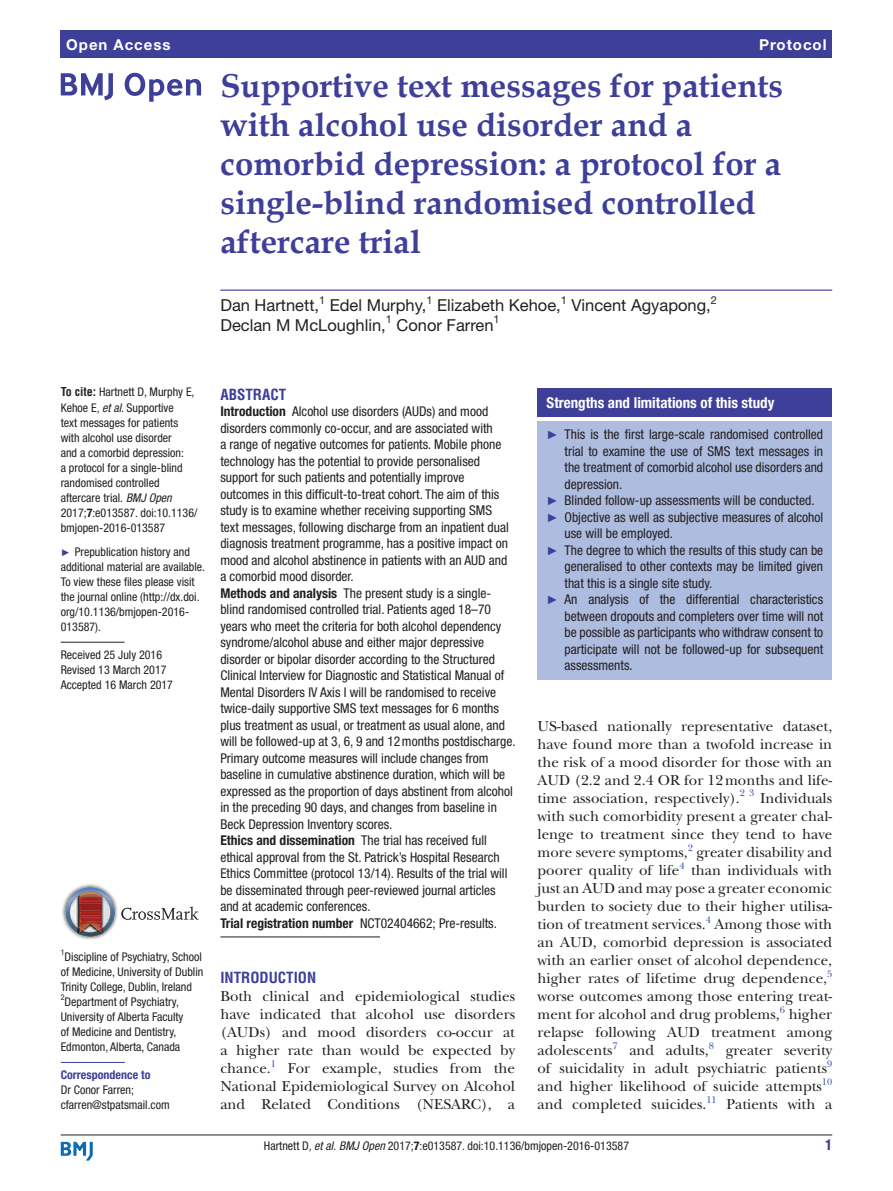
<style>
.page{position:relative;width:893px;height:1191px;background:#fff}
.page>*{position:absolute;margin:0;border:0;box-sizing:border-box;transform-origin:0 0}
.t1{font:700 33px/39px "Book Antiqua";color:#3e3f99}
.t2{font:16.5px "Helvetica Neue LT Std";color:#231f20}
.t3{font:15px/18px "New Baskerville";color:#231f20;text-align:justify}
.t4{font:700 condensed 15px "Helvetica Neue LT Std";color:#fff}
.t5{font:700 15px "Helvetica Neue LT Std";letter-spacing:.065em;color:#fff}
.t6{font:700 condensed 15px "Helvetica LT Std";color:#3e3f99}
.t7{font:700 condensed 15px "Helvetica";color:#3e3f99}
.t8{font:700 condensed 15px "Helvetica Neue LT Std";color:#3e3f99}
.t9{font:condensed 13.5px/16.5px "Helvetica Neue LT Std";color:#231f20}
.t10{font:condensed 12px/15px "Helvetica Neue LT Std";color:#231f20}
.t11{font:700 condensed 12px "Helvetica Neue LT Std";color:#3e3f99}
.t12{font:10.95px "Helvetica Neue LT Std";color:#231f20}
.t13{font:9.9px "New Baskerville";color:#3853a3}
.t14{font:condensed 7.95px "Helvetica Neue LT Std";color:#231f20}
.s1{font-family:"Helvetica LT Std";font-weight:700}
.s2{font-style:italic}
.s3{font-weight:700}
.s4{font-family:"Arial";font-stretch:normal;font-size:9.75px;color:#414099}
.s5{font-family:"Arial";font-stretch:normal;font-size:12px;color:#3e3f99}
</style>
<div class="page">
<hr style="left:61px;top:1134px;width:771px;height:1px;background:#231f20">
<svg style="left:61px;top:1141px;width:32px;height:19px"></svg>
<div style="left:61px;top:31px;width:771px;height:27px;background:#3e3f99"></div>
<hr style="left:220px;top:936px;width:160px;height:1px;background:#231f20">
<hr style="left:220px;top:289px;width:612px;height:2px;background:#3e3f99">
<hr style="left:61px;top:642px;width:64px;height:1px;background:#231f20">
<hr style="left:61px;top:1062px;width:64px;height:1px;background:#3e3f99">
<svg style="left:61px;top:73px;width:52px;height:27px"></svg>
<svg style="left:125px;top:73px;width:76px;height:29px"></svg>
<img style="left:62px;top:884px;width:56px;height:56px">
<svg style="left:66px;top:887px;width:49px;height:49px;background:#a28388"></svg>
<svg style="left:121px;top:906px;width:78px;height:13px"></svg>
<div style="left:538px;top:388px;width:294px;height:28px;background:#3e3f99"></div>
<div style="left:538px;top:421px;width:294px;height:258px;background:#aebcdf"></div>
<p class="t5" style="left:66px;top:35px;width:106px">Open Access</p>
<p class="t5" style="left:759px;top:35px;width:69px">Protocol</p>
<h1 class="t1" style="left:220px;top:66px;width:564px">Supportive text messages for patients with alcohol use disorder and a comorbid depression: a protocol for a single-blind randomised controlled aftercare trial</h1>
<p class="t2" style="left:220px;top:296px;width:100px">Dan Hartnett,</p>
<p class="t12" style="left:319px;top:293px;width:8px">1</p>
<p class="t2" style="left:330px;top:296px;width:98px">Edel Murphy,</p>
<p class="t12" style="left:426px;top:293px;width:8px">1</p>
<p class="t2" style="left:437px;top:296px;width:125px">Elizabeth Kehoe,</p>
<p class="t12" style="left:561px;top:293px;width:8px">1</p>
<p class="t2" style="left:571px;top:296px;width:141px">Vincent Agyapong,</p>
<p class="t12" style="left:711px;top:293px;width:8px">2</p>
<p class="t2" style="left:220px;top:315px;width:167px">Declan M McLoughlin,</p>
<p class="t12" style="left:386px;top:313px;width:8px">1</p>
<p class="t2" style="left:396px;top:315px;width:99px">Conor Farren</p>
<p class="t12" style="left:494px;top:313px;width:8px">1</p>
<p class="t10" style="left:61px;top:385px;width:138px"><span class="s1">TO CITE:</span> Hartnett D, Murphy E,<br>Kehoe E<span class="s2">, et al</span>. Supportive<br>text messages for patients with alcohol use disorder<br>and a comorbid depression:<br>a protocol for a single-blind randomised controlled aftercare trial. <span class="s2">BMJ Open<br></span>2017;<span class="s3">7</span>:e013587. doi:10.1136/ bmjopen-2016-013587</p>
<p class="t10" style="left:61px;top:544px;width:146px"><span class="s4">►</span> Prepublication history and additional material are available.<br>To view these files please visit the journal online (http://dx.doi. org/10.1136/bmjopen-2016-<br>013587).</p>
<p class="t10" style="left:61px;top:647px;width:114px">Received 25 July 2016<br>Revised 13 March 2017<br>Accepted 16 March 2017</p>
<p class="t14" style="left:61px;top:948px;width:5px">1</p>
<p class="t10" style="left:61px;top:949px;width:144px;text-indent:4px">Discipline of Psychiatry, School of Medicine, University of Dublin<br>Trinity College, Dublin, Ireland<br><sup>2</sup>Department of Psychiatry,<br>University of Alberta Faculty<br>of Medicine and Dentistry,<br>Edmonton, Alberta, Canada</p>
<p class="t11" style="left:61px;top:1067px;width:91px">Correspondence to</p>
<p class="t10" style="left:61px;top:1082px;width:110px">Dr Conor Farren; cfarren@stpatsmail.com</p>
<p class="t7" style="left:220px;top:385px;width:67px">ABSTRACT</p>
<p class="t9" style="left:220px;top:403px;width:297px"><span class="s3">Introduction</span> Alcohol use disorders (AUDs) and mood disorders commonly co-occur, and are associated with<br>a range of negative outcomes for patients. Mobile phone technology has the potential to provide personalised support for such patients and potentially improve outcomes in this difficult-to-treat cohort. The aim of this study is to examine whether receiving supporting SMS<br>text messages, following discharge from an inpatient dual diagnosis treatment programme, has a positive impact on mood and alcohol abstinence in patients with an AUD and a comorbid mood disorder.<br><span class="s3">Methods and analysis</span> The present study is a single&shy;blind randomised controlled trial. Patients aged 18–70 years who meet the criteria for both alcohol dependency syndrome/alcohol abuse and either major depressive disorder or bipolar disorder according to the Structured Clinical Interview for Diagnostic and Statistical Manual of Mental Disorders IV Axis I will be randomised to receive twice-daily supportive SMS text messages for 6 months plus treatment as usual, or treatment as usual alone, and will be followed-up at 3, 6, 9 and 12months postdischarge.<br>Primary outcome measures will include changes from baseline in cumulative abstinence duration, which will be expressed as the proportion of days abstinent from alcohol in the preceding 90 days, and changes from baseline in Beck Depression Inventory scores.<br><span class="s3">Ethics and dissemination</span> The trial has received full ethical approval from the St. Patrick’s Hospital Research Ethics Committee (protocol 13/14). Results of the trial will be disseminated through peer-reviewed journal articles and at academic conferences.<br><span class="s3">Trial registration number</span> NCT02404662; Pre-results.</p>
<p class="t6" style="left:220px;top:968px;width:97px">INTRODUCTION</p>
<p class="t3" style="left:220px;top:987px;width:296px">Both clinical and epidemiological studies have indicated that alcohol use disorders (AUDs) and mood disorders co-occur at a higher rate than would be expected by chance.<sup>1</sup></p>
<p class="t3" style="left:220px;top:1059px;width:296px;text-indent:67px">For example, studies from the National Epidemiological Survey on Alcohol and Related Conditions (NESARC), a</p>
<p class="t4" style="left:547px;top:393px;width:229px">Strengths and limitations of this study</p>
<p class="t9" style="left:547px;top:426px;width:278px"><span class="s5">►</span> This is the first large-scale randomised controlled</p>
<p class="t9" style="left:565px;top:443px;width:260px">trial to examine the use of SMS text messages in</p>
<p class="t9" style="left:565px;top:459px;width:260px">the treatment of comorbid alcohol use disorders and</p>
<p class="t9" style="left:565px;top:476px;width:59px">depression.</p>
<p class="t9" style="left:547px;top:492px;width:270px"><span class="s5">►</span> Blinded follow-up assessments will be conducted.</p>
<p class="t9" style="left:547px;top:509px;width:278px"><span class="s5">►</span> Objective as well as subjective measures of alcohol</p>
<p class="t9" style="left:565px;top:525px;width:110px">use will be employed.</p>
<p class="t9" style="left:547px;top:542px;width:278px"><span class="s5">►</span> The degree to which the results of this study can be</p>
<p class="t9" style="left:565px;top:558px;width:260px">generalised to other contexts may be limited given</p>
<p class="t9" style="left:565px;top:575px;width:149px">that this is a single site study.</p>
<p class="t9" style="left:547px;top:591px;width:278px"><span class="s5">►</span> An analysis of the differential characteristics</p>
<p class="t9" style="left:565px;top:608px;width:260px">between dropouts and completers over time will not</p>
<p class="t9" style="left:565px;top:624px;width:260px">be possible as participants who withdraw consent to</p>
<p class="t9" style="left:565px;top:641px;width:260px">participate will not be followed-up for subsequent</p>
<p class="t9" style="left:565px;top:657px;width:70px">assessments.</p>
<p class="t3" style="left:538px;top:717px;width:296px">US-based nationally representative dataset, have found more than a twofold increase in the risk of a mood disorder for those with an AUD (2.2 and 2.4 OR for 12months and life&shy;time association, respectively).</p>
<p class="t13" style="left:740px;top:787px;width:16px">2 3</p>
<p class="t3" style="left:538px;top:789px;width:296px;text-indent:223px">Individuals with such comorbidity present a greater chal&shy;lenge to treatment since they tend to have more severe symptoms,<sup>2</sup> greater disability and poorer quality of life</p>
<p class="t13" style="left:679px;top:859px;width:7px">4</p>
<p class="t3" style="left:538px;top:861px;width:296px;text-indent:153px">than individuals with just an AUD and may pose a greater economic burden to society due to their higher utilisa&shy;tion of treatment services.</p>
<p class="t13" style="left:706px;top:913px;width:7px">4</p>
<p class="t3" style="left:538px;top:915px;width:296px;text-indent:177px">Among those with an AUD, comorbid depression is associated with an earlier onset of alcohol dependence, higher rates of lifetime drug dependence,</p>
<p class="t13" style="left:827px;top:967px;width:7px">5</p>
<p class="t3" style="left:538px;top:987px;width:296px">worse outcomes among those entering treat&shy;ment for alcohol and drug problems,</p>
<p class="t13" style="left:780px;top:1003px;width:7px">6</p>
<p class="t3" style="left:538px;top:1005px;width:296px;text-indent:251px">higher relapse following AUD treatment among adolescents</p>
<p class="t13" style="left:613px;top:1039px;width:7px">7</p>
<p class="t3" style="left:629px;top:1041px;width:81px">and adults,</p>
<p class="t13" style="left:709px;top:1039px;width:7px">8</p>
<p class="t3" style="left:538px;top:1041px;width:296px;text-indent:188px">greater severity of suicidality in adult psychiatric patients</p>
<p class="t13" style="left:827px;top:1057px;width:7px">9</p>
<p class="t3" style="left:538px;top:1077px;width:286px">and higher likelihood of suicide attempts</p>
<p class="t13" style="left:822px;top:1075px;width:12px">10</p>
<p class="t3" style="left:538px;top:1095px;width:170px">and completed suicides.</p>
<p class="t13" style="left:706px;top:1093px;width:12px">11</p>
<p class="t3" style="left:726px;top:1095px;width:107px">Patients with a</p>
<p class="t10" style="left:264px;top:1137px;width:367px">Hartnett D<span class="s2">, et al</span>. <span class="s2">BMJ Open</span> 2017;<span class="s3">7</span>:e013587. doi:10.1136/bmjopen-2016-013587</p>
<p class="t8" style="left:825px;top:1135px;width:9px">1</p>
</div>
